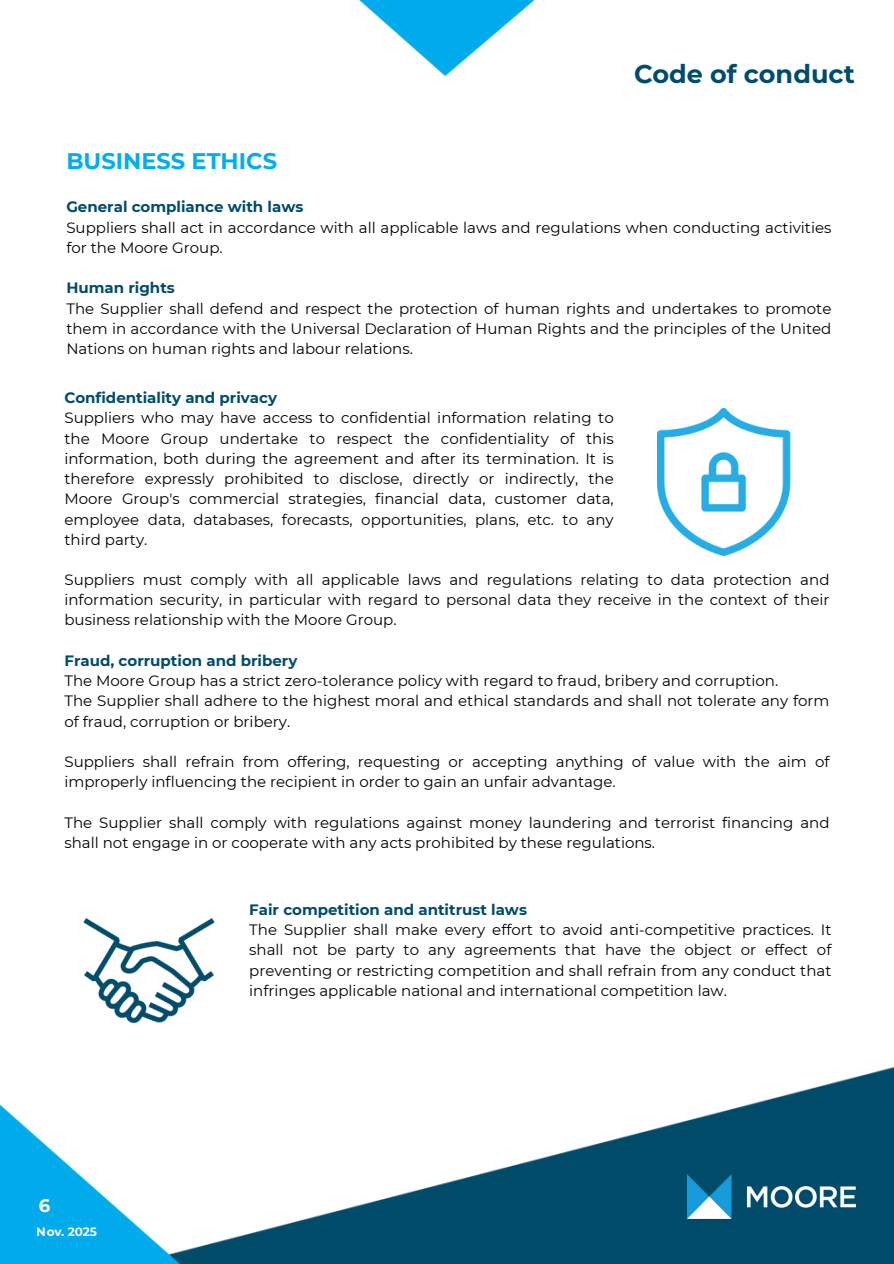
<style>
.page{position:relative;width:894px;height:1264px;background:#fff}
.page>*{position:absolute;margin:0;border:0;box-sizing:border-box;transform-origin:0 0}
.t1{font:700 25.5px "Montserrat";color:#004c6c}
.t2{font:700 22.5px "Montserrat";color:#00aeef}
.t3{font:700 18px "Montserrat";color:#fff}
.t4{font:15px/20.2px "Montserrat";color:#000}
.t5{font:700 15px "Montserrat";color:#004c6c}
.t6{font:700 12px "Montserrat";color:#fff}
</style>
<div class="page">
<img style="left:0;top:0;width:893px;height:1263px">
<img style="left:687px;top:1174px;width:168px;height:44px">
<img style="left:657px;top:408px;width:147px;height:148px">
<img style="left:80px;top:901px;width:138px;height:138px">
<h2 class="t2" style="left:66px;top:148px;width:212px">BUSINESS ETHICS</h2>
<h1 class="t1" style="left:634px;top:58px;width:222px">Code of conduct</h1>
<p class="t5" style="left:66px;top:198px;width:238px">General compliance with laws</p>
<p class="t4" style="left:66px;top:217px;width:766px">Suppliers shall act in accordance with all applicable laws and regulations when conducting activities for the Moore Group.</p>
<p class="t5" style="left:66px;top:279px;width:110px">Human rights</p>
<p class="t4" style="left:66px;top:298px;width:766px;text-align:justify">The Supplier shall defend and respect the protection of human rights and undertakes to promote them in accordance with the Universal Declaration of Human Rights and the principles of the United Nations on human rights and labour relations.</p>
<p class="t5" style="left:64px;top:388px;width:214px">Confidentiality and privacy</p>
<p class="t4" style="left:64px;top:408px;width:550px;text-align:justify">Suppliers who may have access to confidential information relating to the Moore Group undertake to respect the confidentiality of this information, both during the agreement and after its termination. It is therefore expressly prohibited to disclose, directly or indirectly, the Moore Group's commercial strategies, financial data, customer data, employee data, databases, forecasts, opportunities, plans, etc. to any third party.</p>
<p class="t4" style="left:64px;top:569px;width:766px;text-align:justify">Suppliers must comply with all applicable laws and regulations relating to data protection and information security, in particular with regard to personal data they receive in the context of their business relationship with the Moore Group.</p>
<p class="t5" style="left:64px;top:651px;width:234px">Fraud, corruption and bribery</p>
<p class="t4" style="left:64px;top:670px;width:766px">The Moore Group has a strict zero-tolerance policy with regard to fraud, bribery and corruption.<br>The Supplier shall adhere to the highest moral and ethical standards and shall not tolerate any form of fraud, corruption or bribery.</p>
<p class="t4" style="left:64px;top:751px;width:766px">Suppliers shall refrain from offering, requesting or accepting anything of value with the aim of improperly influencing the recipient in order to gain an unfair advantage.</p>
<p class="t4" style="left:64px;top:812px;width:766px">The Supplier shall comply with regulations against money laundering and terrorist financing and shall not engage in or cooperate with any acts prohibited by these regulations.</p>
<p class="t3" style="left:39px;top:1194px;width:13px">6</p>
<p class="t6" style="left:37px;top:1224px;width:62px">Nov. 2025</p>
<p class="t5" style="left:249px;top:900px;width:279px">Fair competition and antitrust laws</p>
<p class="t4" style="left:249px;top:919px;width:583px;text-align:justify">The Supplier shall make every effort to avoid anti-competitive practices. It shall not be party to any agreements that have the object or effect of preventing or restricting competition and shall refrain from any conduct that infringes applicable national and international competition law.</p>
</div>
